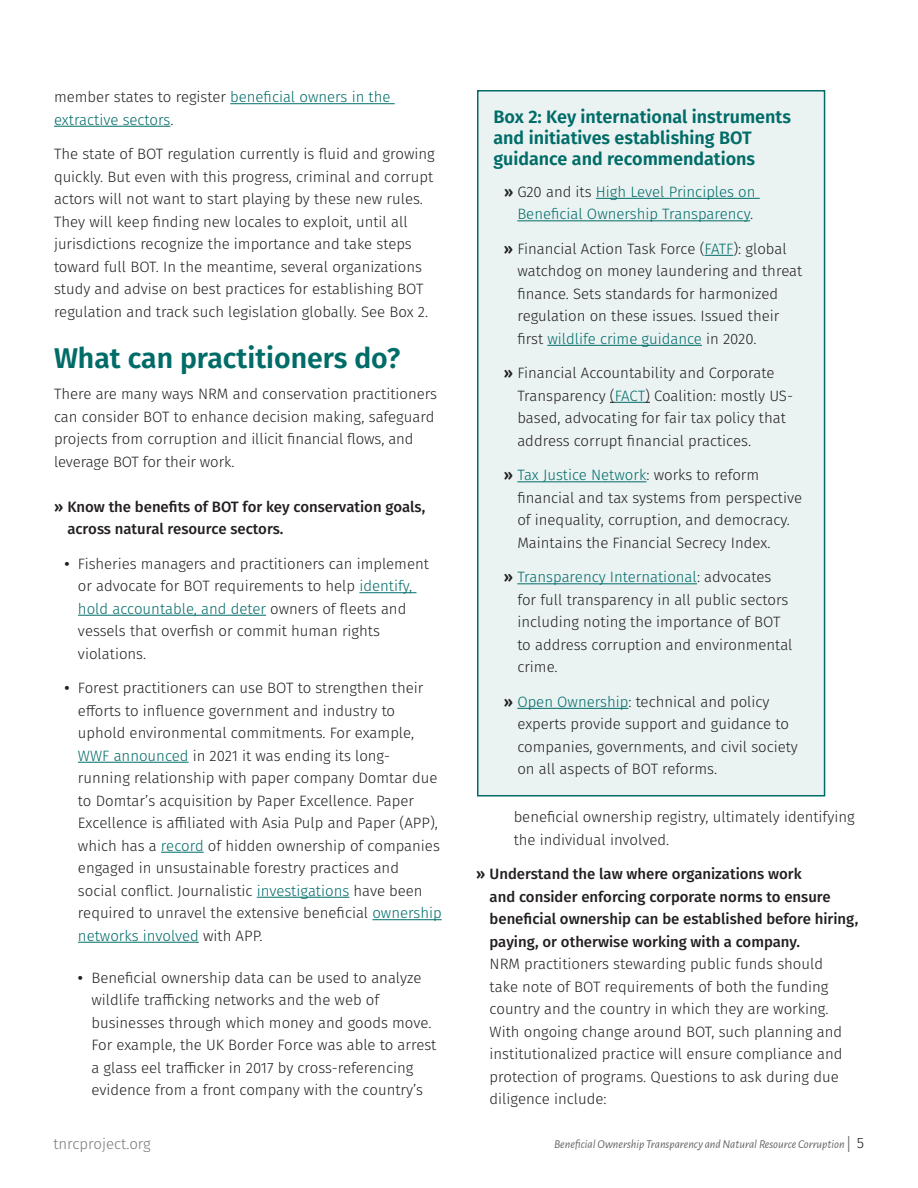
<style>
.page{position:relative;width:918px;height:1188px;background:#fff}
.page>*{position:absolute;margin:0;border:0;box-sizing:border-box;transform-origin:0 0}
.t1{font:600 28.5px "Fira Sans";color:#006c68}
.t2{font:600 18px/21px "Fira Sans";color:#006c68}
.t3{font:300 15px/22.5px "Fira Sans";color:#231f20}
.t4{font:500 15px/22.5px "Fira Sans";color:#231f20}
.t5{font:300 15px/22.5px "Fira Sans";color:#006c68}
.t6{font:italic 12px "Alegreya Sans";color:#646464}
.s1{color:#231f20}
.s2{font-weight:600;color:#222}
.s3{color:#006c68}
.s4{font-style:normal;font-size:15px}
.s5{font-family:"Fira Sans";font-weight:300;font-style:normal;font-size:15px;color:#231f20}
</style>
<div class="page">
<hr style="left:230px;top:103px;width:165px;height:1px;background:#006c68">
<hr style="left:54px;top:126px;width:116px;height:1px;background:#006c68">
<hr style="left:359px;top:592px;width:58px;height:1px;background:#006c68">
<hr style="left:78px;top:615px;width:188px;height:1px;background:#006c68">
<hr style="left:78px;top:762px;width:111px;height:1px;background:#006c68">
<hr style="left:161px;top:852px;width:43px;height:1px;background:#006c68">
<hr style="left:257px;top:897px;width:92px;height:1px;background:#006c68">
<hr style="left:372px;top:919px;width:70px;height:1px;background:#006c68">
<hr style="left:78px;top:942px;width:121px;height:1px;background:#006c68">
<div style="left:478px;top:91px;width:347px;height:705px;background:#eaf2f2"></div>
<hr style="left:596px;top:198px;width:164px;height:1px;background:#006c68">
<hr style="left:517px;top:220px;width:233px;height:1px;background:#006c68">
<svg style="left:705px;top:255px;width:28px;height:1px"></svg>
<hr style="left:547px;top:345px;width:155px;height:1px;background:#006c68">
<hr style="left:615px;top:402px;width:30px;height:1px;background:#006c68">
<hr style="left:517px;top:481px;width:129px;height:1px;background:#006c68">
<hr style="left:517px;top:583px;width:180px;height:1px;background:#006c68">
<hr style="left:517px;top:708px;width:111px;height:1px;background:#006c68">
<div style="left:477px;top:90px;width:348px;height:706px;border:2px solid #006c68"></div>
<p class="t5" style="left:54px;top:86px;width:338px"><span class="s1">member states to register</span> beneficial owners in the extractive sectors<span class="s1">.</span></p>
<p class="t3" style="left:54px;top:143px;width:382px">The state of BOT regulation currently is fluid and growing quickly. But even with this progress, criminal and corrupt actors will not want to start playing by these new rules.<br>They will keep finding new locales to exploit, until all jurisdictions recognize the importance and take steps toward full BOT. In the meantime, several organizations study and advise on best practices for establishing BOT regulation and track such legislation globally. See Box 2.</p>
<h1 class="t1" style="left:54px;top:334px;width:348px">What can practitioners do?</h1>
<p class="t3" style="left:54px;top:383px;width:385px">There are many ways NRM and conservation practitioners can consider BOT to enhance decision making, safeguard projects from corruption and illicit financial flows, and leverage BOT for their work.</p>
<p class="t4" style="left:67px;top:495px;width:359px;text-indent:-13px"><span class="s2">»</span> Know the benefits of BOT for key conservation goals, across natural resource sectors.</p>
<p class="t3" style="left:78px;top:552px;width:352px;text-indent:-13px"><span class="s2">•</span> Fisheries managers and practitioners can implement or advocate for BOT requirements to help <span class="s3">identify, hold accountable, and deter</span> owners of fleets and vessels that overfish or commit human rights violations.</p>
<p class="t3" style="left:78px;top:677px;width:365px;text-indent:-13px"><span class="s2">•</span> Forest practitioners can use BOT to strengthen their efforts to influence government and industry to uphold environmental commitments. For example, <span class="s3">WWF announced</span> in 2021 it was ending its long&shy;running relationship with paper company Domtar due to Domtar’s acquisition by Paper Excellence. Paper Excellence is affiliated with Asia Pulp and Paper (APP), which has a <span class="s3">record</span> of hidden ownership of companies engaged in unsustainable forestry practices and<br>social conflict. Journalistic <span class="s3">investigations</span> have been required to unravel the extensive beneficial <span class="s3">ownership networks involved</span> with APP.</p>
<p class="t3" style="left:91px;top:966px;width:347px;text-indent:-13px"><span class="s2">•</span> Beneficial ownership data can be used to analyze wildlife trafficking networks and the web of businesses through which money and goods move.<br>For example, the UK Border Force was able to arrest a glass eel trafficker in 2017 by cross-referencing evidence from a front company with the country’s</p>
<p class="t2" style="left:494px;top:106px;width:299px">Box 2: Key international instruments and initiatives establishing BOT guidance and recommendations</p>
<p class="t5" style="left:504px;top:180px;width:253px;text-align:right"><span class="s2">»</span> <span class="s1">G20 and its</span> High Level Principles on<br>Beneficial Ownership Transparency<span class="s1">.</span></p>
<p class="t3" style="left:517px;top:237px;width:287px;text-indent:-13px"><span class="s2">»</span> Financial Action Task Force (<span class="s3">FATF</span>): global watchdog on money laundering and threat finance. Sets standards for harmonized regulation on these issues. Issued their first <span class="s3">wildlife crime guidance</span> in 2020.</p>
<p class="t3" style="left:517px;top:362px;width:277px;text-indent:-13px"><span class="s2">»</span> Financial Accountability and Corporate Transparency (<span class="s3">FACT</span>) Coalition: mostly US&shy;based, advocating for fair tax policy that address corrupt financial practices.</p>
<p class="t3" style="left:517px;top:464px;width:286px;text-indent:-13px"><span class="s2">»</span> <span class="s3">Tax Justice Network</span>: works to reform financial and tax systems from perspective of inequality, corruption, and democracy.<br>Maintains the Financial Secrecy Index.</p>
<p class="t3" style="left:517px;top:566px;width:277px;text-indent:-13px"><span class="s2">»</span> <span class="s3">Transparency International</span>: advocates for full transparency in all public sectors including noting the importance of BOT to address corruption and environmental crime.</p>
<p class="t3" style="left:517px;top:690px;width:282px;text-indent:-13px"><span class="s2">»</span> <span class="s3">Open Ownership</span>: technical and policy experts provide support and guidance to companies, governments, and civil society on all aspects of BOT reforms.</p>
<p class="t3" style="left:514px;top:806px;width:343px">beneficial ownership registry, ultimately identifying the individual involved.</p>
<p class="t4" style="left:490px;top:862px;width:370px;text-indent:-13px"><span class="s2">»</span> Understand the law where organizations work<br>and consider enforcing corporate norms to ensure beneficial ownership can be established before hiring, paying, or otherwise working with a company.</p>
<p class="t3" style="left:490px;top:953px;width:354px">NRM practitioners stewarding public funds should take note of BOT requirements of both the funding country and the country in which they are working.<br>With ongoing change around BOT, such planning and institutionalized practice will ensure compliance and protection of programs. Questions to ask during due diligence include:</p>
<p class="t3" style="left:53px;top:1132px;width:99px">tnrcproject.org</p>
<p class="t6" style="left:554px;top:1136px;width:311px">Beneficial Ownership Transparency and Natural Resource Corruption <span class="s4">|</span> <span class="s5">5</span></p>
</div>
